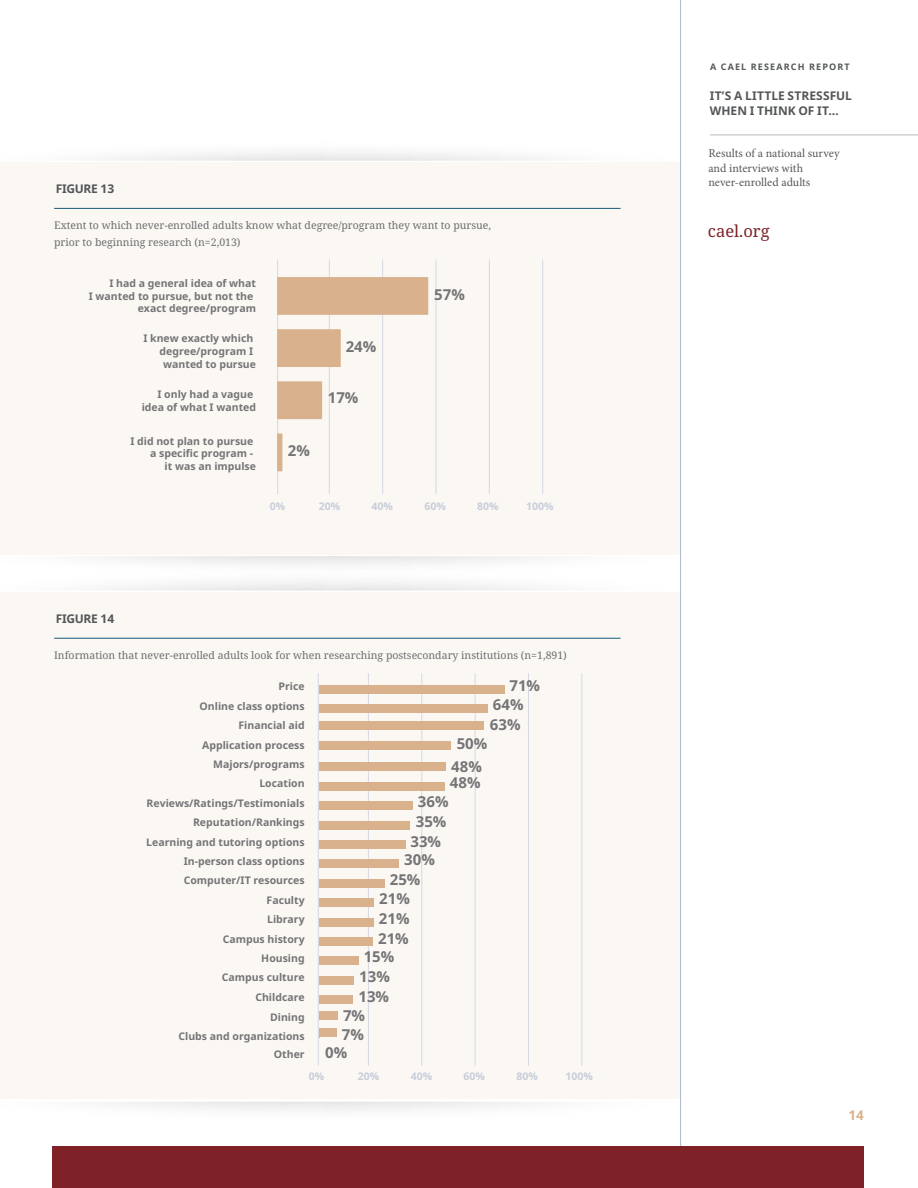
<style>
.page{position:relative;width:918px;height:1188px;background:#fff}
.page>*{position:absolute;margin:0;border:0;box-sizing:border-box;transform-origin:0 0}
.t1{font:16.5px "Noto Serif";color:#7e2227}
.t2{font:700 15px/19.4px "Noto Sans";color:#757476}
.t3{font:700 13.5px "Noto Sans";color:#d9b28d}
.t4{font:12px/14.4px "Minion Pro";color:#57585a}
.t5{font:700 12px/15px "Noto Sans";color:#545759}
.t6{font:700 12px "Noto Sans";letter-spacing:-.025em;color:#545759}
.t7{font:700 10.5px/19.4px "Noto Sans";color:#757476;text-align:right}
.t8{font:10.5px/16.5px "Noto Serif";color:#6e6e6f}
.t9{font:700 10.5px "Noto Sans";color:#c7cdda}
.t10{font:700 9px "Noto Sans";letter-spacing:.125em;color:#545759}
</style>
<div class="page">
<hr style="left:710px;top:135px;width:208px;height:1px;background:#bbbaba">
<div style="left:0;top:163px;width:681px;height:392px;background:#fbf8f4"></div>
<hr style="left:542px;top:259px;width:1px;height:235px;background:#d4d8e2">
<hr style="left:489px;top:259px;width:1px;height:235px;background:#d4d8e2">
<hr style="left:436px;top:259px;width:1px;height:235px;background:#d4d8e2">
<hr style="left:382px;top:259px;width:1px;height:235px;background:#d4d8e2">
<hr style="left:329px;top:259px;width:1px;height:235px;background:#d4d8e2">
<hr style="left:277px;top:259px;width:1px;height:235px;background:#d4d8e2">
<hr style="left:54px;top:208px;width:567px;height:1px;background:#19597c">
<svg style="left:277px;top:277px;width:151px;height:194px"></svg>
<div style="left:0;top:592px;width:681px;height:507px;background:#fbf8f4"></div>
<hr style="left:581px;top:673px;width:1px;height:393px;background:#d4d8e2">
<hr style="left:528px;top:673px;width:1px;height:393px;background:#d4d8e2">
<hr style="left:475px;top:673px;width:1px;height:393px;background:#d4d8e2">
<hr style="left:421px;top:673px;width:1px;height:393px;background:#d4d8e2">
<hr style="left:368px;top:673px;width:1px;height:393px;background:#d4d8e2">
<hr style="left:318px;top:673px;width:1px;height:393px;background:#d4d8e2">
<hr style="left:54px;top:638px;width:567px;height:1px;background:#19597c">
<div style="left:319px;top:1028px;width:18px;height:9px;background:#d9b28d"></div>
<div style="left:319px;top:1012px;width:19px;height:8px;background:#d9b28d"></div>
<div style="left:319px;top:995px;width:34px;height:9px;background:#d9b28d"></div>
<div style="left:319px;top:976px;width:35px;height:9px;background:#d9b28d"></div>
<div style="left:319px;top:956px;width:40px;height:9px;background:#d9b28d"></div>
<div style="left:319px;top:937px;width:53px;height:9px;background:#d9b28d"></div>
<div style="left:319px;top:918px;width:54px;height:8px;background:#d9b28d"></div>
<div style="left:319px;top:898px;width:54px;height:9px;background:#d9b28d"></div>
<div style="left:319px;top:879px;width:65px;height:9px;background:#d9b28d"></div>
<div style="left:319px;top:859px;width:80px;height:9px;background:#d9b28d"></div>
<div style="left:319px;top:840px;width:86px;height:9px;background:#d9b28d"></div>
<div style="left:319px;top:821px;width:91px;height:8px;background:#d9b28d"></div>
<div style="left:319px;top:801px;width:94px;height:9px;background:#d9b28d"></div>
<div style="left:319px;top:782px;width:126px;height:9px;background:#d9b28d"></div>
<div style="left:319px;top:762px;width:127px;height:9px;background:#d9b28d"></div>
<div style="left:319px;top:742px;width:132px;height:8px;background:#d9b28d"></div>
<div style="left:319px;top:721px;width:165px;height:9px;background:#d9b28d"></div>
<div style="left:319px;top:704px;width:169px;height:9px;background:#d9b28d"></div>
<div style="left:319px;top:685px;width:185px;height:8px;background:#d9b28d"></div>
<hr style="left:680px;top:0;width:1px;height:1188px;background:#afb9ca">
<div style="left:53px;top:1146px;width:811px;height:42px;background:#7e2227"></div>
<p class="t6" style="left:56px;top:180px;width:60px">FIGURE 13</p>
<p class="t8" style="left:54px;top:218px;width:439px">Extent to which never-enrolled adults know what degree/program they want to pursue, prior to beginning research (n=2,013)</p>
<p class="t7" style="left:89px;top:277px;width:169px;line-height:12.6px">I had a general idea of what<br>I wanted to pursue, but not the exact degree/program</p>
<p class="t7" style="left:143px;top:332px;width:114px;line-height:12.6px">I knew exactly which degree/program I wanted to pursue</p>
<p class="t7" style="left:142px;top:388px;width:116px;line-height:12.6px">I only had a vague idea of what I wanted</p>
<p class="t7" style="left:130px;top:435px;width:127px;line-height:12.6px">I did not plan to pursue a specific program -<br>it was an impulse</p>
<p class="t2" style="left:288px;top:441px;width:24px">2%</p>
<p class="t2" style="left:346px;top:337px;width:32px">24%</p>
<p class="t2" style="left:328px;top:388px;width:32px">17%</p>
<p class="t2" style="left:434px;top:285px;width:32px">57%</p>
<p class="t9" style="left:270px;top:498px;width:17px">0%</p>
<p class="t9" style="left:319px;top:498px;width:23px">20%</p>
<p class="t9" style="left:372px;top:498px;width:23px">40%</p>
<p class="t9" style="left:424px;top:498px;width:23px">60%</p>
<p class="t9" style="left:477px;top:498px;width:23px">80%</p>
<p class="t9" style="left:526px;top:498px;width:29px">100%</p>
<p class="t6" style="left:56px;top:610px;width:60px">FIGURE 14</p>
<p class="t8" style="left:54px;top:648px;width:514px">Information that never-enrolled adults look for when researching postsecondary institutions (n=1,891)</p>
<p class="t7" style="left:146px;top:677px;width:160px">Price<br>Online class options<br>Financial aid<br>Application process<br>Majors/programs<br>Location<br>Reviews/Ratings/Testimonials<br>Reputation/Rankings<br>Learning and tutoring options<br>In-person class options<br>Computer/IT resources<br>Faculty<br>Library<br>Campus history<br>Housing<br>Campus culture<br>Childcare<br>Dining<br>Clubs and organizations<br>Other</p>
<p class="t2" style="left:490px;top:677px;width:52px;text-indent:20px">71%<br>64%<br>63%</p>
<p class="t2" style="left:451px;top:732px;width:38px;line-height:22.8px;text-align:center">50%<br>48%</p>
<p class="t2" style="left:450px;top:773px;width:32px">48%</p>
<p class="t2" style="left:418px;top:792px;width:32px">36%</p>
<p class="t2" style="left:416px;top:812px;width:32px">35%</p>
<p class="t2" style="left:410px;top:832px;width:32px">33%</p>
<p class="t2" style="left:404px;top:851px;width:32px">30%</p>
<p class="t2" style="left:390px;top:870px;width:32px">25%</p>
<p class="t2" style="left:379px;top:889px;width:32px">21%</p>
<p class="t2" style="left:379px;top:909px;width:32px">21%</p>
<p class="t2" style="left:378px;top:929px;width:32px">21%</p>
<p class="t2" style="left:364px;top:948px;width:32px">15%</p>
<p class="t2" style="left:359px;top:967px;width:32px">13%</p>
<p class="t2" style="left:358px;top:987px;width:32px">13%</p>
<p class="t2" style="left:343px;top:1006px;width:24px">7%</p>
<p class="t2" style="left:342px;top:1026px;width:24px">7%</p>
<p class="t2" style="left:325px;top:1043px;width:24px">0%</p>
<p class="t9" style="left:309px;top:1069px;width:17px">0%</p>
<p class="t9" style="left:358px;top:1069px;width:23px">20%</p>
<p class="t9" style="left:411px;top:1069px;width:23px">40%</p>
<p class="t9" style="left:464px;top:1069px;width:23px">60%</p>
<p class="t9" style="left:516px;top:1069px;width:23px">80%</p>
<p class="t9" style="left:565px;top:1069px;width:29px">100%</p>
<p class="t10" style="left:710px;top:60px;width:141px">A CAEL RESEARCH REPORT</p>
<p class="t5" style="left:710px;top:89px;width:144px">IT’S A LITTLE STRESSFUL<br>WHEN I THINK OF IT…</p>
<p class="t4" style="left:708px;top:146px;width:133px">Results of a national survey and interviews with never-enrolled adults</p>
<h1 class="t1" style="left:708px;top:219px;width:63px">cael.org</h1>
<p class="t3" style="left:849px;top:1105px;width:17px">14</p>
</div>
